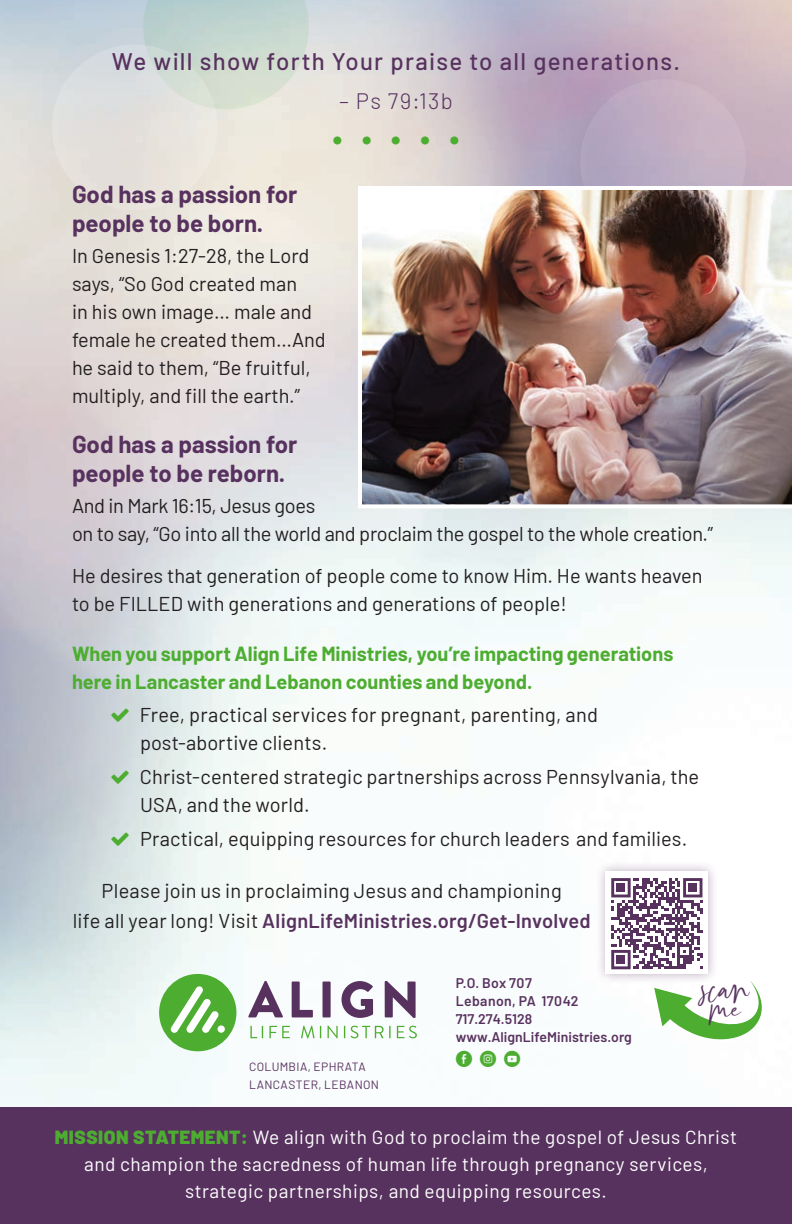
<style>
.page{position:relative;width:792px;height:1224px;background:#fff}
.page>*{position:absolute;margin:0;border:0;box-sizing:border-box;transform-origin:0 0}
.t1{font:34px "Ottawa";color:#58325f}
.t2{font:600 32px "Barlow";color:#4dad31}
.t3{font:700 24px/28.8px "Barlow";color:#58325f}
.t4{font:500 24px "Barlow";letter-spacing:.055em;color:#58325f}
.t5{font:300 22.4px "Barlow";letter-spacing:.06em;color:#58325f}
.t6{font:20px/28px "Barlow";color:#231f20}
.t7{font:700 20px/28px "Barlow";color:#4dad31}
.t8{font:19px/26.8px "Barlow";letter-spacing:.025em;color:#fff;text-align:center}
.t9{font:16px "Social Media Circled";color:#4dad31}
.t10{font:600 14px "Barlow";color:#58325f}
.t11{font:600 14px "Barlow";letter-spacing:.03em;color:#58325f}
.t12{font:12px "Barlow";letter-spacing:.03em;color:#58325f}
.s1{font-weight:600;color:#58325f}
.s2{font-weight:900;color:#4dad31}
</style>
<div class="page">
<img style="left:0;top:0;width:792px;height:1107px">
<svg style="left:143px;top:0;width:166px;height:109px;background:#c9d8d0"></svg>
<div style="left:580px;top:79px;width:166px;height:166px;background:linear-gradient(to right,#afa2be,#cdb8c6);border-radius:50%"></div>
<div style="left:52px;top:45px;width:165px;height:165px;background:linear-gradient(to bottom,#d4dcde,#ede4db);border-radius:50%"></div>
<div style="left:0;top:1107px;width:792px;height:117px;background:#58325f"></div>
<svg style="left:248px;top:981px;width:35px;height:36px"></svg>
<svg style="left:292px;top:982px;width:21px;height:35px"></svg>
<div style="left:323px;top:982px;width:8px;height:35px;background:#58325f"></div>
<svg style="left:342px;top:981px;width:31px;height:37px"></svg>
<svg style="left:385px;top:981px;width:31px;height:37px"></svg>
<svg style="left:250px;top:1026px;width:13px;height:12px"></svg>
<svg style="left:269px;top:1026px;width:21px;height:12px"></svg>
<svg style="left:301px;top:1026px;width:20px;height:12px"></svg>
<svg style="left:328px;top:1026px;width:10px;height:12px"></svg>
<svg style="left:344px;top:1026px;width:1px;height:12px"></svg>
<svg style="left:351px;top:1026px;width:40px;height:12px"></svg>
<svg style="left:397px;top:1026px;width:20px;height:12px"></svg>
<div style="left:159px;top:974px;width:77px;height:77px;background:#4dad31;border-radius:50%"></div>
<svg style="left:170px;top:986px;width:49px;height:47px"></svg>
<div style="left:217px;top:1025px;width:8px;height:8px;background:#fff;border-radius:50%"></div>
<img style="left:358px;top:186px;width:434px;height:322px">
<div style="left:595px;top:860px;width:124px;height:125px;background:#58325f;opacity:.4"></div>
<div style="left:606px;top:873px;width:102px;height:101px;background:#fff"></div>
<svg style="left:611px;top:878px;width:91px;height:91px"></svg>
<div style="left:617px;top:884px;width:8px;height:8px;background:#58325f"></div>
<div style="left:689px;top:884px;width:8px;height:8px;background:#58325f"></div>
<div style="left:617px;top:955px;width:8px;height:9px;background:#58325f"></div>
<svg style="left:654px;top:980px;width:110px;height:65px"></svg>
<svg style="left:111px;top:709px;width:18px;height:13px"></svg>
<svg style="left:111px;top:771px;width:18px;height:13px"></svg>
<svg style="left:111px;top:832px;width:18px;height:14px"></svg>
<p class="t4" style="left:112px;top:44px;width:570px">We will show forth Your praise to all generations.</p>
<p class="t5" style="left:339px;top:85px;width:115px">– Ps 79:13b</p>
<p class="t2" style="left:332px;top:114px;width:129px">•••••</p>
<p class="t3" style="left:72px;top:178px;width:227px">God has a passion for people to be born.</p>
<p class="t6" style="left:72px;top:240px;width:255px">In Genesis 1:27-28, the Lord says, “So God created man<br>in his own image… male and female he created them…And he said to them, “Be fruitful, multiply, and fill the earth.”</p>
<p class="t3" style="left:72px;top:428px;width:227px">God has a passion for people to be reborn.</p>
<p class="t6" style="left:72px;top:490px;width:643px">And in Mark 16:15, Jesus goes<br>on to say, “Go into all the world and proclaim the gospel to the whole creation.”</p>
<p class="t6" style="left:72px;top:560px;width:632px">He desires that generation of people come to know Him. He wants heaven to be FILLED with generations and generations of people!</p>
<p class="t7" style="left:72px;top:638px;width:603px">When you support Align Life Ministries, you’re impacting generations here in Lancaster and Lebanon counties and beyond.</p>
<p class="t6" style="left:140px;top:700px;width:460px">Free, practical services for pregnant, parenting, and post-abortive clients.</p>
<p class="t6" style="left:140px;top:761px;width:561px">Christ-centered strategic partnerships across Pennsylvania, the<br>USA, and the world.</p>
<p class="t6" style="left:140px;top:823px;width:549px">Practical, equipping resources for church leaders and families.</p>
<p class="t6" style="left:73px;top:874px;width:520px;line-height:30px;text-align:center">Please join us in proclaiming Jesus and championing<br>life all year long! Visit <span class="s1">AlignLifeMinistries.org/Get-Involved</span></p>
<p class="t12" style="left:249px;top:1058px;width:118px">COLUMBIA, EPHRATA</p>
<p class="t12" style="left:249px;top:1076px;width:131px">LANCASTER, LEBANON</p>
<p class="t10" style="left:456px;top:973px;width:78px">P.O. Box 707</p>
<p class="t11" style="left:456px;top:991px;width:124px">Lebanon, PA 17042</p>
<p class="t10" style="left:456px;top:1009px;width:78px">717.274.5128</p>
<p class="t10" style="left:456px;top:1027px;width:178px">www.AlignLifeMinistries.org</p>
<p class="t9" style="left:456px;top:1050px;width:66px">E Q M</p>
<p class="t1" style="left:702px;top:964px;width:51px">scan</p>
<p class="t1" style="left:711px;top:984px;width:32px">me</p>
<p class="t8" style="left:55px;top:1123px;width:684px"><span class="s2">MISSION STATEMENT:</span> We align with God to proclaim the gospel of Jesus Christ and champion the sacredness of human life through pregnancy services, strategic partnerships, and equipping resources.</p>
</div>
